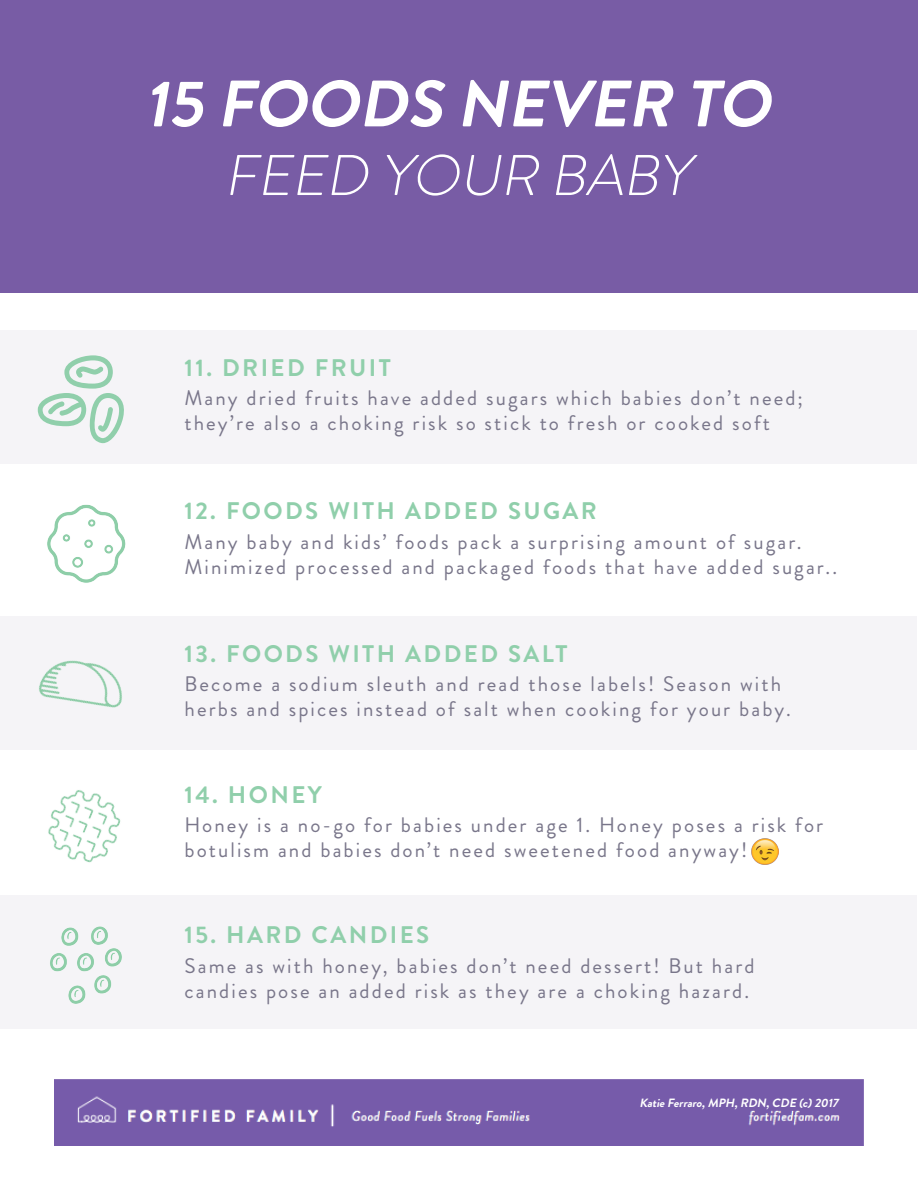
<style>
.page{position:relative;width:918px;height:1188px;background:#fff}
.page>*{position:absolute;margin:0;border:0;box-sizing:border-box;transform-origin:0 0}
.t1{font:italic 700 65.4px "Brandon Grotesque";color:#fff}
.t2{font:italic 300 57.3px "Brandon Grotesque";color:#fff}
.t3{font:700 24px "Brandon Grotesque";letter-spacing:.1em;color:#90cfab}
.t4{font:21px/25.2px "Brandon Grotesque";letter-spacing:.1em;color:#79768a}
.t5{font:italic 700 12px "Brandon Grotesque";color:#fff}
</style>
<div class="page">
<div style="left:0;top:0;width:918px;height:293px;background:#785ca5"></div>
<img style="left:54px;top:1079px;width:810px;height:67px">
<div style="left:1px;top:330px;width:916px;height:134px;background:#f5f4f7"></div>
<div style="left:1px;top:617px;width:916px;height:133px;background:#f5f4f7"></div>
<div style="left:1px;top:895px;width:916px;height:134px;background:#f5f4f7"></div>
<img style="left:48px;top:790px;width:73px;height:73px">
<img style="left:752px;top:838px;width:26px;height:27px">
<img style="left:47px;top:504px;width:79px;height:79px">
<img style="left:39px;top:660px;width:83px;height:48px">
<img style="left:50px;top:926px;width:72px;height:78px">
<svg style="left:38px;top:355px;width:86px;height:88px"></svg>
<h1 class="t1" style="left:145px;top:58px;width:643px">15 FOODS NEVER TO</h1>
<h2 class="t2" style="left:224px;top:136px;width:482px">FEED YOUR BABY</h2>
<p class="t3" style="left:184px;top:350px;width:208px">11. DRIED FRUIT</p>
<p class="t4" style="left:184px;top:385px;width:620px">Many dried fruits have added sugars which babies don’t need; they’re also a choking risk so stick to fresh or cooked soft</p>
<p class="t3" style="left:184px;top:494px;width:414px">12. FOODS WITH ADDED SUGAR</p>
<p class="t4" style="left:184px;top:529px;width:654px">Many baby and kids’ foods pack a surprising amount of sugar.<br>Minimized processed and packaged foods that have added sugar..</p>
<p class="t3" style="left:184px;top:637px;width:384px">13. FOODS WITH ADDED SALT</p>
<p class="t4" style="left:184px;top:672px;width:608px">Become a sodium sleuth and read those labels! Season with herbs and spices instead of salt when cooking for your baby.</p>
<p class="t3" style="left:184px;top:778px;width:139px">14. HONEY</p>
<p class="t4" style="left:184px;top:813px;width:640px">Honey is a no-go for babies under age 1. Honey poses a risk for botulism and babies don’t need sweetened food anyway!</p>
<p class="t3" style="left:184px;top:918px;width:246px">15. HARD CANDIES</p>
<p class="t4" style="left:184px;top:953px;width:572px">Same as with honey, babies don’t need dessert! But hard candies pose an added risk as they are a choking hazard.</p>
<p class="t5" style="left:639px;top:1094px;width:203px">KatieFerraro,MPH,RDN,CDE (c)2017</p>
</div>
